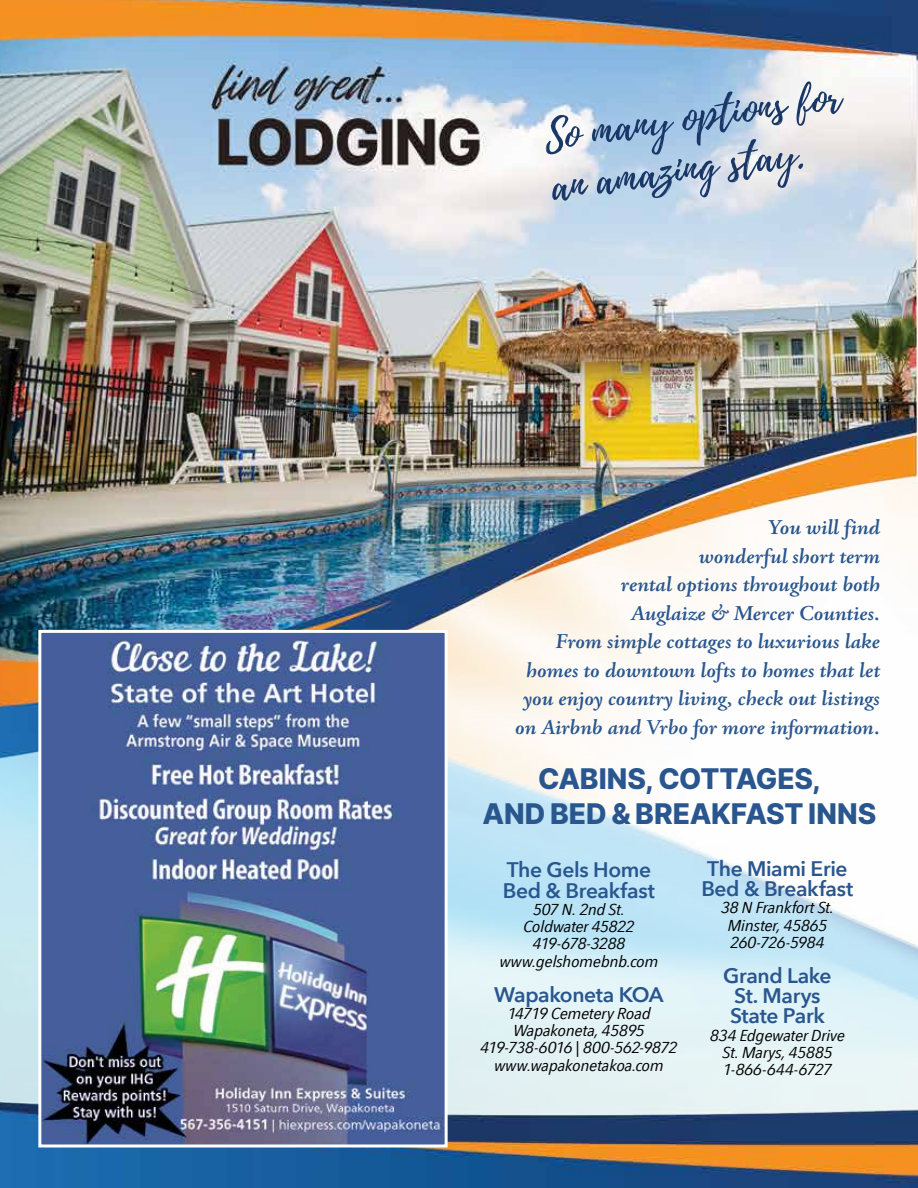
<style>
.page{position:relative;width:918px;height:1188px;background:#fff}
.page>*{position:absolute;margin:0;border:0;box-sizing:border-box;transform-origin:0 0}
.t1{font:800 28.5px/34.2px "Inter";letter-spacing:-.005em;color:#29568e;text-align:center}
.t2{font:italic 600 21px/28.5px "Adobe Garamond Pro";letter-spacing:-.01em;color:#29568e;text-align:right;scale:1.08 1}
.t3{font:600 21px/20.2px "Avenir Next";letter-spacing:-.02em;color:#29568e}
.t4{font:italic 15.75px/17.2px "Avenir Next Condensed";letter-spacing:-.02em;color:#000;text-align:center;scale:1.25 1}
</style>
<div class="page">
<img style="left:0;top:101px;width:918px;height:948px">
<img style="left:0;top:1049px;width:918px;height:139px">
<img style="left:0;top:0;width:918px;height:101px">
<svg style="left:545px;top:81px;width:299px;height:121px;background:#afc3d7"></svg>
<img style="left:42px;top:634px;width:402px;height:510px">
<div style="left:38px;top:630px;width:410px;height:518px;border:3px solid #fff"></div>
<p class="t2" style="left:516px;top:513px;width:345px">You will find<br>wonderful short term<br>rental optionsthroughout both<br>A uglaize&amp; Mercer Counties.<br>From simplecottagestoluxuriouslake homestodowntown loftstohomesthat let you enjoy country living,checkout listings on Airbnband Vrbofor moreinformation.</p>
<h1 class="t1" style="left:483px;top:762px;width:395px">CABINS, COTTAGES,<br>AND BED &amp; BREAKFAST INNS</h1>
<h2 class="t3" style="left:503px;top:859px;width:154px">The Gels Home<br>Bed &amp; Breakfast</h2>
<p class="t4" style="left:499px;top:901px;width:129px">507 N. 2nd St.<br>Coldwater 45822<br>419-678-3288 www.gelshomebnb.com</p>
<h2 class="t3" style="left:494px;top:984px;width:171px">Wapakoneta KOA</h2>
<p class="t4" style="left:480px;top:1005px;width:159px">14719 Cemetery Road<br>Wapakoneta, 45895<br>419-738-6016 | 800-562-9872 www.wapakonetakoa.com</p>
<h2 class="t3" style="left:701px;top:858px;width:154px">The Miami Erie<br>Bed &amp; Breakfast</h2>
<p class="t4" style="left:721px;top:899px;width:92px">38 N Frankfort St.<br>Minster, 45865<br>260-726-5984</p>
<h2 class="t3" style="left:723px;top:965px;width:110px;text-align:center">Grand Lake<br>St. Marys<br>State Park</h2>
<p class="t4" style="left:710px;top:1026px;width:110px">834 Edgewater Drive<br>St. Marys, 45885<br>1-866-644-6727</p>
</div>
